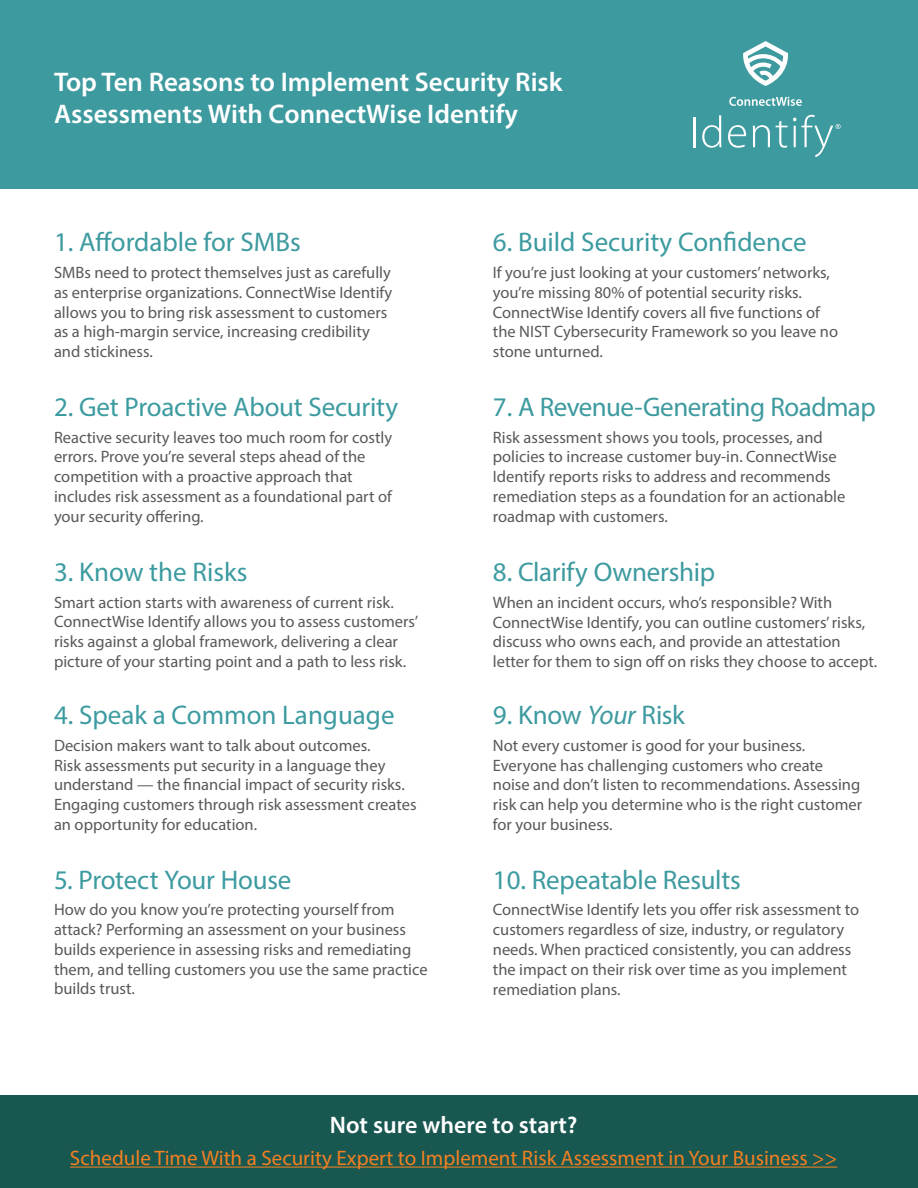
<style>
.page{position:relative;width:918px;height:1188px;background:#fff}
.page>*{position:absolute;margin:0;border:0;box-sizing:border-box;transform-origin:0 0}
.t1{font:27px "Myriad Pro";color:#3c9ba0}
.t2{font:27px "Myriad Pro";letter-spacing:-.01em;color:#3d9a9f}
.t3{font:600 27px/32.4px "Myriad Pro";color:#fff}
.t4{font:600 24px "Myriad Pro";color:#fff}
.t5{font:21px "Myriad Pro";color:#f28021}
.t6{font:16.5px/19.8px "Myriad Pro";color:#58595b}
.s1{color:#3c9ba0}
.s2{font-style:italic}
</style>
<div class="page">
<div style="left:0;top:1095px;width:918px;height:93px;background:#195751"></div>
<hr style="left:70px;top:1167px;width:767px;height:1px;background:#f28021">
<div style="left:0;top:0;width:918px;height:189px;background:#3d9a9f"></div>
<svg style="left:729px;top:97px;width:73px;height:9px"></svg>
<hr style="left:693px;top:117px;width:2px;height:30px;background:#fff">
<svg style="left:702px;top:115px;width:19px;height:33px"></svg>
<svg style="left:728px;top:125px;width:18px;height:23px"></svg>
<svg style="left:753px;top:125px;width:17px;height:22px"></svg>
<svg style="left:776px;top:115px;width:65px;height:42px"></svg>
<svg style="left:743px;top:41px;width:46px;height:45px"></svg>
<h1 class="t3" style="left:54px;top:65px;width:510px">Top Ten Reasons to Implement Security Risk<br>Assessments With ConnectWise Identify</h1>
<h1 class="t2" style="left:54px;top:226px;width:248px">1. Affordable for SMBs</h1>
<p class="t6" style="left:54px;top:262px;width:340px">SMBs need to protect themselves just as carefully as enterprise organizations. ConnectWise Identify allows you to bring risk assessment to customers as a high-margin service, increasing credibility and stickiness.</p>
<h1 class="t1" style="left:54px;top:390px;width:346px">2. Get Proactive About Security</h1>
<p class="t6" style="left:54px;top:427px;width:340px">Reactive security leaves too much room for costly errors. Prove you’re several steps ahead of the competition with a proactive approach that includes risk assessment as a foundational part of your security offering.</p>
<h1 class="t1" style="left:54px;top:555px;width:195px">3. Know the Risks</h1>
<p class="t6" style="left:54px;top:592px;width:366px">Smart action starts with awareness of current risk.<br>ConnectWise Identify allows you to assess customers’ risks against a global framework, delivering a clear picture of your starting point and a path to less risk.</p>
<h1 class="t1" style="left:54px;top:698px;width:342px">4. Speak a Common Language</h1>
<p class="t6" style="left:54px;top:735px;width:364px">Decision makers want to talk about outcomes.<br>Risk assessments put security in a language they understand — the financial impact of security risks.<br>Engaging customers through risk assessment creates an opportunity for education.</p>
<h1 class="t1" style="left:54px;top:863px;width:239px">5. Protect Your House</h1>
<p class="t6" style="left:54px;top:899px;width:375px">How do you know you’re protecting yourself from attack? Performing an assessment on your business builds experience in assessing risks and remediating them, and telling customers you use the same practice builds trust.</p>
<h1 class="t1" style="left:493px;top:226px;width:315px">6. Build Security Confidence</h1>
<p class="t6" style="left:493px;top:262px;width:347px">If you’re just looking at your customers’ networks, you’re missing 80% of potential security risks.<br>ConnectWise Identify covers all five functions of the NIST Cybersecurity Framework so you leave no stone unturned.</p>
<h1 class="t2" style="left:493px;top:390px;width:384px"><span class="s1">7.</span> A Revenue-Generating Roadmap</h1>
<p class="t6" style="left:493px;top:427px;width:354px">Risk assessment shows you tools, processes, and policies to increase customer buy-in. ConnectWise Identify reports risks to address and recommends remediation steps as a foundation for an actionable roadmap with customers.</p>
<h1 class="t2" style="left:493px;top:555px;width:224px"><span class="s1">8.</span> Clarify Ownership</h1>
<p class="t6" style="left:493px;top:592px;width:386px">When an incident occurs, who’s responsible? With ConnectWise Identify, you can outline customers’ risks, discuss who owns each, and provide an attestation letter for them to sign off on risks they choose to accept.</p>
<h1 class="t2" style="left:493px;top:698px;width:194px"><span class="s1">9.</span> Know <span class="s2">Your</span> Risk</h1>
<p class="t6" style="left:493px;top:735px;width:371px">Not every customer is good for your business.<br>Everyone has challenging customers who create noise and don’t listen to recommendations. Assessing risk can help you determine who is the right customer for your business.</p>
<h1 class="t2" style="left:493px;top:863px;width:250px"><span class="s1">10.</span> Repeatable Results</h1>
<p class="t6" style="left:493px;top:900px;width:368px">ConnectWise Identify lets you offer risk assessment to customers regardless of size, industry, or regulatory needs. When practiced consistently, you can address the impact on their risk over time as you implement remediation plans.</p>
<h2 class="t4" style="left:330px;top:1110px;width:249px">Not sure where to start?</h2>
<p class="t5" style="left:70px;top:1145px;width:769px">Schedule Time With a Security Expert to Implement Risk Assessment in Your Business &gt;&gt;</p>
</div>
